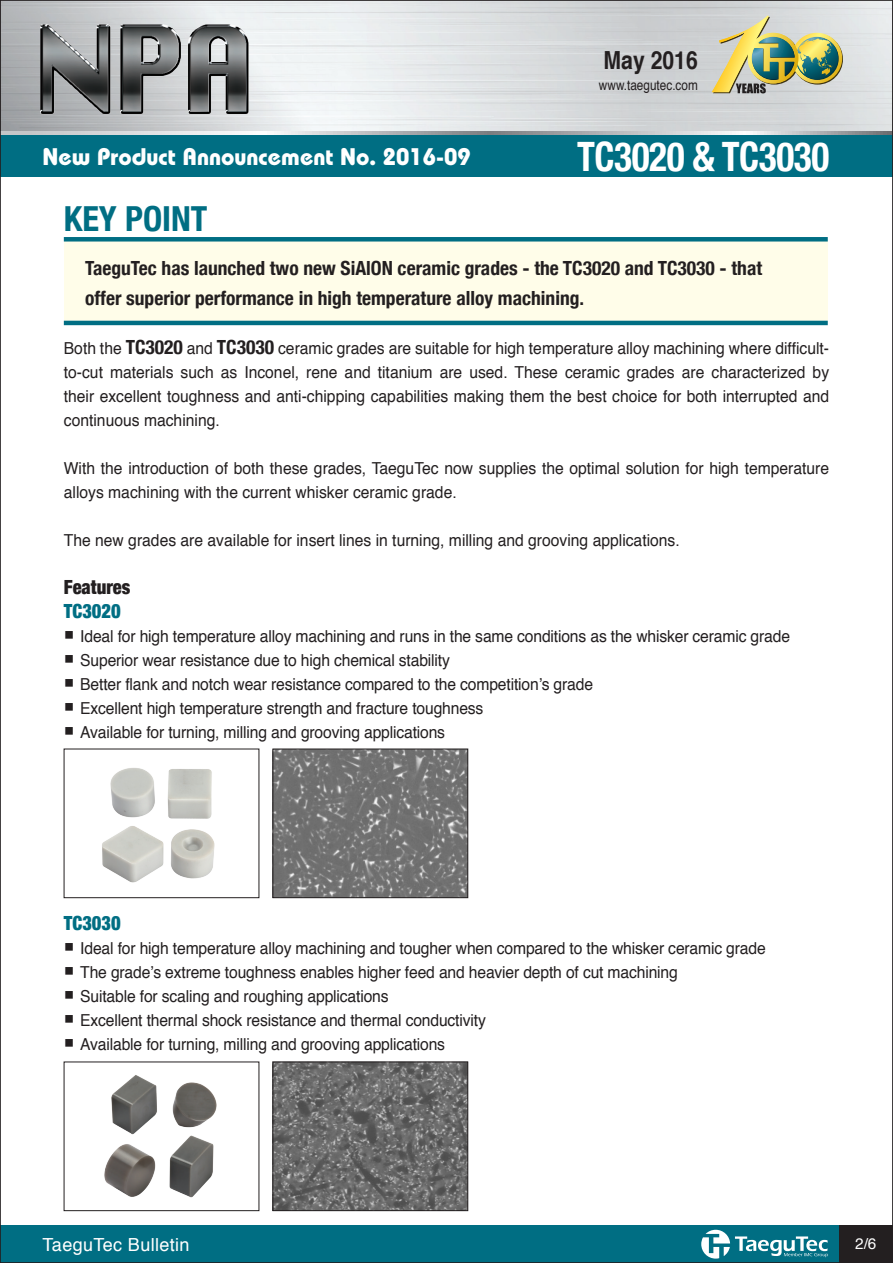
<style>
.page{position:relative;width:893px;height:1263px;background:#fff}
.page>*{position:absolute;margin:0;border:0;box-sizing:border-box;transform-origin:0 0}
.t1{font:700 condensed 40.5px "Helvetica Neue";letter-spacing:-.01em;color:#fff;scale:.92 1}
.t2{font:700 condensed 34.5px "Helvetica Neue";color:#006e83}
.t3{font:700 24.9px "Helvetica";color:#231f20;scale:.85 1}
.t4{font:700 24px "Bauhaus";color:#fff}
.t5{font:700 condensed 19.5px "Helvetica Neue";color:#231f20}
.t6{font:900 condensed 19.5px "Helvetica Neue";color:#006e83;scale:.95 1}
.t7{font:900 condensed 19.5px "Helvetica Neue";color:#231f20;scale:.95 1}
.t8{font:18px "Helvetica";letter-spacing:.02em;color:#fff}
.t9{font:16.5px/24px "Helvetica";letter-spacing:-.01em;color:#231f20;text-align:justify;scale:.95 1}
.t10{font:15.3px "Helvetica";color:#fff}
.t11{font:13.8px "Helvetica";color:#231f20;scale:.85 1}
.s1{font-family:"Helvetica Neue";font-weight:700;font-stretch:condensed;font-size:19.5px}
</style>
<div class="page">
<div style="left:832px;top:1225px;width:61px;height:38px;background:#231f20"></div>
<div style="left:0;top:1225px;width:839px;height:38px;background:#006e83"></div>
<svg style="left:2px;top:132px;width:889px;height:3px"></svg>
<div style="left:0;top:135px;width:893px;height:42px;background:#006e83"></div>
<img style="left:23px;top:13px;width:266px;height:112px">
<svg style="left:701px;top:1230px;width:127px;height:28px"></svg>
<img style="left:712px;top:16px;width:130px;height:77px">
<img style="left:275px;top:751px;width:191px;height:145px">
<div style="left:273px;top:749px;width:195px;height:149px;border:1px solid #231f20"></div>
<img style="left:102px;top:768px;width:113px;height:115px">
<img style="left:275px;top:1064px;width:191px;height:145px">
<div style="left:273px;top:1062px;width:195px;height:149px;border:1px solid #231f20"></div>
<img style="left:104px;top:1075px;width:113px;height:123px">
<div style="left:64px;top:239px;width:764px;height:84px;background:#fffde9"></div>
<div style="left:64px;top:237px;width:764px;height:5px;background:#006e83"></div>
<hr style="left:64px;top:321px;width:764px;height:4px;background:#006e83">
<p class="t4" style="left:43px;top:142px;width:430px">New Product Announcement No. 2016-09</p>
<h3 class="t3" style="left:603px;top:40px;width:112px">May 2016</h3>
<p class="t11" style="left:599px;top:74px;width:118px">www.taegutec.com</p>
<h1 class="t1" style="left:577px;top:132px;width:276px">TC3020 &amp; TC3030</h1>
<p class="t2" style="left:64px;top:198px;width:145px">KEY POINT</p>
<p class="t5" style="left:85px;top:257px;width:679px">TaeguTec has launched two new SiAlON ceramic grades - the TC3020 and TC3030 - that</p>
<p class="t5" style="left:85px;top:287px;width:501px">offer superior performance in high temperature alloy machining.</p>
<p class="t9" style="left:64px;top:336px;width:807px">Both the <span class="s1">TC3020</span> and <span class="s1">TC3030</span> ceramic grades are suitable for high temperature alloy machining where difficult&shy;to-cut materials such as Inconel, rene and titanium are used. These ceramic grades are characterized by their excellent toughness and anti-chipping capabilities making them the best choice for both interrupted and continuous machining.</p>
<p class="t9" style="left:64px;top:456px;width:807px">With the introduction of both these grades, TaeguTec now supplies the optimal solution for high temperature alloys machining with the current whisker ceramic grade.</p>
<p class="t9" style="left:64px;top:528px;width:650px">The new grades are available for insert lines in turning, milling and grooving applications.</p>
<p class="t7" style="left:64px;top:575px;width:72px">Features</p>
<p class="t6" style="left:64px;top:599px;width:62px">TC3020</p>
<p class="t9" style="left:64px;top:624px;width:766px">○ Ideal for high temperature alloy machining and runs in the same conditions as the whisker ceramic grade</p>
<p class="t9" style="left:64px;top:648px;width:408px">○ Superior wear resistance due to high chemical stability</p>
<p class="t9" style="left:64px;top:672px;width:559px">○ Better flank and notch wear resistance compared to the competition’s grade</p>
<p class="t9" style="left:64px;top:696px;width:443px">○ Excellent high temperature strength and fracture toughness</p>
<p class="t9" style="left:64px;top:720px;width:403px">○ Available for turning, milling and grooving applications</p>
<p class="t6" style="left:64px;top:911px;width:62px">TC3030</p>
<p class="t9" style="left:64px;top:936px;width:740px">○ Ideal for high temperature alloy machining and tougher when compared to the whisker ceramic grade</p>
<p class="t9" style="left:64px;top:960px;width:648px">○ The grade’s extreme toughness enables higher feed and heavier depth of cut machining</p>
<p class="t9" style="left:64px;top:984px;width:343px">○ Suitable for scaling and roughing applications</p>
<p class="t9" style="left:64px;top:1008px;width:446px">○ Excellent thermal shock resistance and thermal conductivity</p>
<p class="t9" style="left:64px;top:1032px;width:403px">○ Available for turning, milling and grooving applications</p>
<p class="t8" style="left:43px;top:1231px;width:149px">TaeguTec Bulletin</p>
<p class="t10" style="left:855px;top:1232px;width:23px">2/6</p>
</div>
